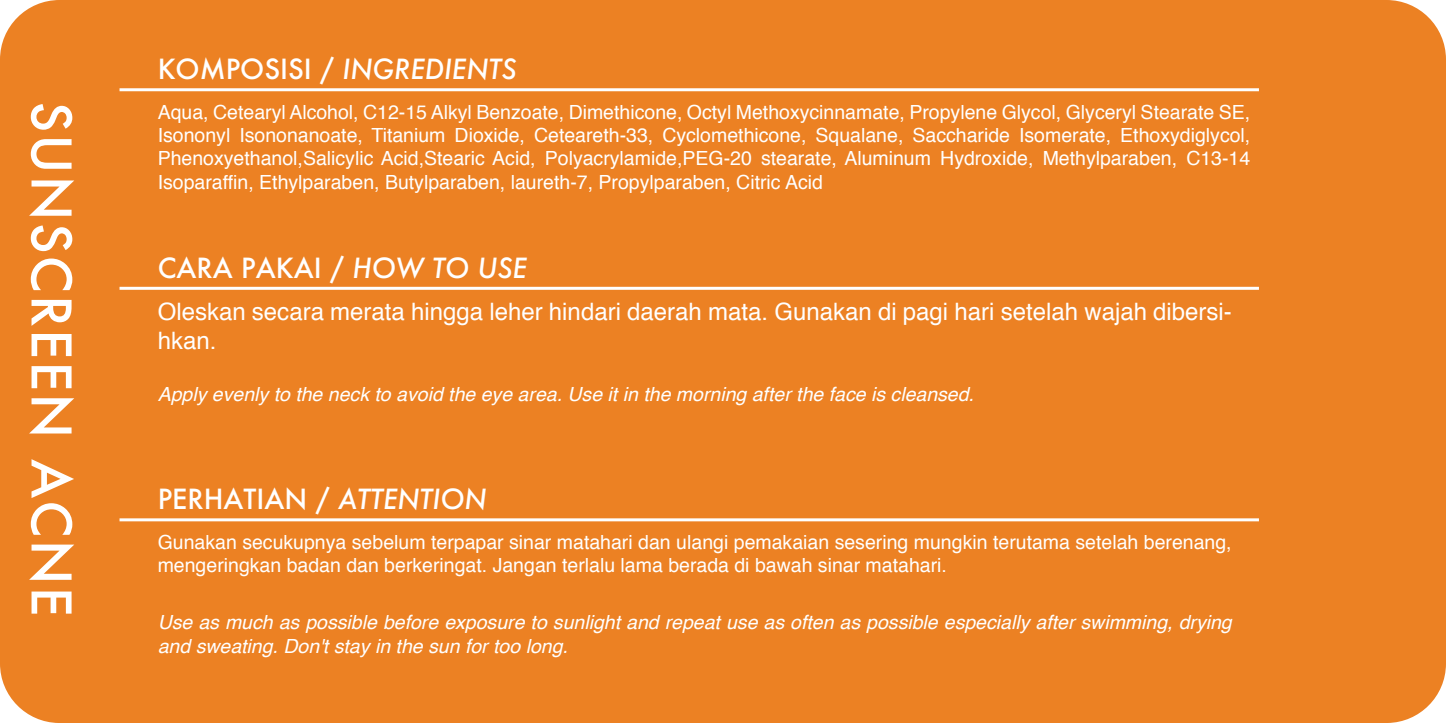
<style>
.page{position:relative;width:1446px;height:723px;background:#ec8123}
.page>*{position:absolute;margin:0;border:0;box-sizing:border-box;transform-origin:0 0}
.t1{font:500 53.1px "Futura";letter-spacing:.04em;color:#fff}
.t2{font:500 27px "Futura";color:#fff}
.t3{font:italic 500 27px "Futura";color:#fff}
.t4{font:24px/28.8px "Helvetica";color:#fff}
.t5{font:19.5px/23.4px "Helvetica";color:#fff;text-align:justify}
.t6{font:italic 19.5px/23.4px "Helvetica";color:#fff}
.s1{font-style:normal}
.s2{font-style:italic}
</style>
<div class="page">
<hr style="left:120px;top:88px;width:1139px;height:3px;background:#fff">
<hr style="left:120px;top:287px;width:1139px;height:3px;background:#fff">
<hr style="left:120px;top:518px;width:1139px;height:3px;background:#fff">
<h1 class="t1" style="left:88px;top:101px;width:517px;rotate:90deg">SUNSCREEN ACNE</h1>
<h2 class="t3" style="left:158px;top:51px;width:360px"><span class="s1">KOMPOSISI /</span> INGREDIENTS</h2>
<p class="t5" style="left:158px;top:101px;width:1094px">Aqua, Cetearyl Alcohol, C12-15 Alkyl Benzoate, Dimethicone, Octyl Methoxycinnamate, Propylene Glycol, Glyceryl Stearate SE, Isononyl Isononanoate, Titanium Dioxide, Ceteareth-33, Cyclomethicone, Squalane, Saccharide Isomerate, Ethoxydiglycol, Phenoxyethanol,Salicylic Acid,Stearic Acid, Polyacrylamide,PEG-20 stearate, Aluminum Hydroxide, Methylparaben, C13-14<br>Isoparaffin, Ethylparaben, Butylparaben, laureth-7, Propylparaben, Citric Acid</p>
<h2 class="t2" style="left:158px;top:249px;width:371px">CARA PAKAI / <span class="s2">HOW TO USE</span></h2>
<p class="t4" style="left:158px;top:298px;width:1075px">Oleskan secara merata hingga leher hindari daerah mata. Gunakan di pagi hari setelah wajah dibersi&shy;hkan.</p>
<p class="t6" style="left:158px;top:383px;width:818px">Apply evenly to the neck to avoid the eye area. Use it in the morning after the face is cleansed.</p>
<h2 class="t2" style="left:158px;top:481px;width:330px">PERHATIAN / <span class="s2">ATTENTION</span></h2>
<p class="t5" style="left:158px;top:531px;width:1075px">Gunakan secukupnya sebelum terpapar sinar matahari dan ulangi pemakaian sesering mungkin terutama setelah berenang, mengeringkan badan dan berkeringat. Jangan terlalu lama berada di bawah sinar matahari.</p>
<p class="t6" style="left:158px;top:611px;width:1075px">Use as much as possible before exposure to sunlight and repeat use as often as possible especially after swimming, drying and sweating. Don't stay in the sun for too long.</p>
</div>
